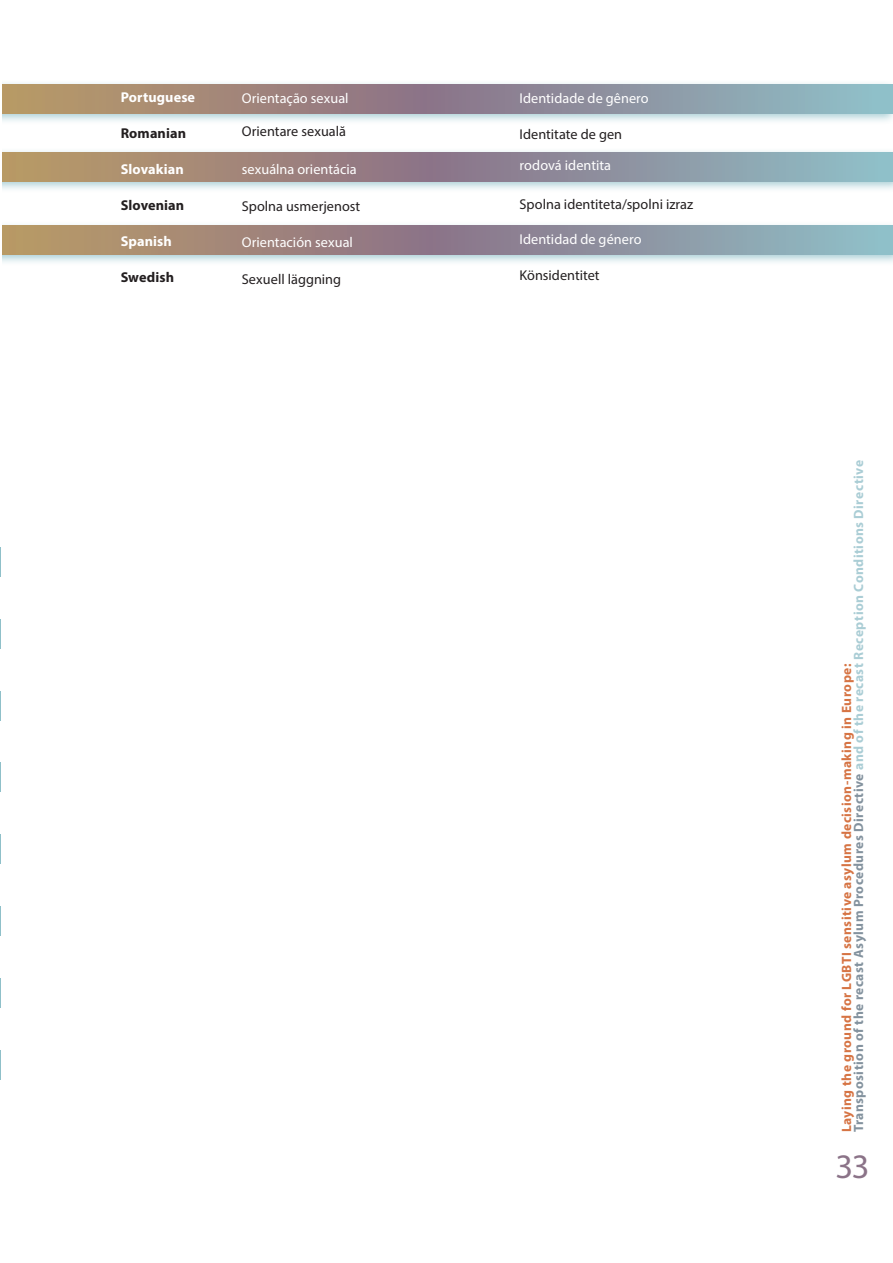
<style>
.page{position:relative;width:893px;height:1263px;background:#fff}
.page>*{position:absolute;margin:0;border:0;box-sizing:border-box;transform-origin:0 0}
.t1{font:34.5px "Myriad Pro";color:#8b7388}
.t2{font:14.25px "Myriad Pro";letter-spacing:.005em;color:#231f20}
.t3{font:14.25px "Myriad Pro";letter-spacing:.005em;color:#fff}
.t4{font:700 14.25px "Myriad Pro";letter-spacing:.005em;color:#fff}
.t5{font:700 14.25px "Myriad Pro";letter-spacing:.005em;color:#231f20}
.t6{font:700 13.5px/12px "Myriad Pro";letter-spacing:.035em;color:#d67444}
.s1{color:#83929e}
.s2{color:#aacdd5}
</style>
<div class="page">
<svg style="left:0;top:619px;width:1px;height:29px"></svg>
<div style="left:0;top:221px;width:893px;height:45px;background:#8fc0c9;opacity:.75"></div>
<svg style="left:1px;top:226px;width:892px;height:29px;background:#989190"></svg>
<svg style="left:0;top:763px;width:1px;height:29px"></svg>
<svg style="left:0;top:907px;width:1px;height:29px"></svg>
<svg style="left:0;top:1050px;width:1px;height:29px"></svg>
<svg style="left:0;top:547px;width:1px;height:29px"></svg>
<div style="left:0;top:147px;width:893px;height:46px;background:#8fc0c9;opacity:.75"></div>
<svg style="left:1px;top:152px;width:892px;height:29px;background:#989190"></svg>
<div style="left:0;top:80px;width:893px;height:45px;background:#8fc0c9;opacity:.75"></div>
<svg style="left:1px;top:85px;width:892px;height:29px;background:#989191"></svg>
<svg style="left:0;top:691px;width:1px;height:29px"></svg>
<svg style="left:0;top:835px;width:1px;height:29px"></svg>
<svg style="left:0;top:979px;width:1px;height:29px"></svg>
<hr style="left:0;top:76px;width:1px;height:198px;background:#fff">
<p class="t4" style="left:121px;top:87px;width:76px">Portuguese</p>
<p class="t5" style="left:121px;top:123px;width:67px">Romanian</p>
<p class="t4" style="left:121px;top:159px;width:65px">Slovakian</p>
<p class="t5" style="left:121px;top:195px;width:65px">Slovenian</p>
<p class="t4" style="left:121px;top:231px;width:53px">Spanish</p>
<p class="t5" style="left:121px;top:267px;width:55px">Swedish</p>
<p class="t3" style="left:242px;top:89px;width:108px">Orientação sexual</p>
<p class="t2" style="left:242px;top:123px;width:106px">Orientare sexuală</p>
<p class="t3" style="left:242px;top:160px;width:116px">sexuálna orientácia</p>
<p class="t2" style="left:242px;top:198px;width:120px">Spolna usmerjenost</p>
<p class="t3" style="left:242px;top:234px;width:113px">Orientación sexual</p>
<p class="t2" style="left:242px;top:270px;width:101px">Sexuell läggning</p>
<p class="t3" style="left:520px;top:89px;width:131px">Identidade de gênero</p>
<p class="t2" style="left:520px;top:125px;width:104px">Identitate de gen</p>
<p class="t3" style="left:520px;top:157px;width:93px">rodová identita</p>
<p class="t2" style="left:520px;top:196px;width:175px">Spolna identiteta/spolni izraz</p>
<p class="t3" style="left:520px;top:230px;width:123px">Identidad de género</p>
<p class="t2" style="left:520px;top:266px;width:82px">Könsidentitet</p>
<p class="t6" style="left:840px;top:1132px;width:674px;rotate:-90deg">Laying the ground for LGBTI sensitive asylum decision-making in Europe:<br><span class="s1">Transposition of the recast Asylum Procedures Directive</span> <span class="s2">and of the recast Reception Conditions Directive</span></p>
<h1 class="t1" style="left:835px;top:1145px;width:36px">33</h1>
</div>
